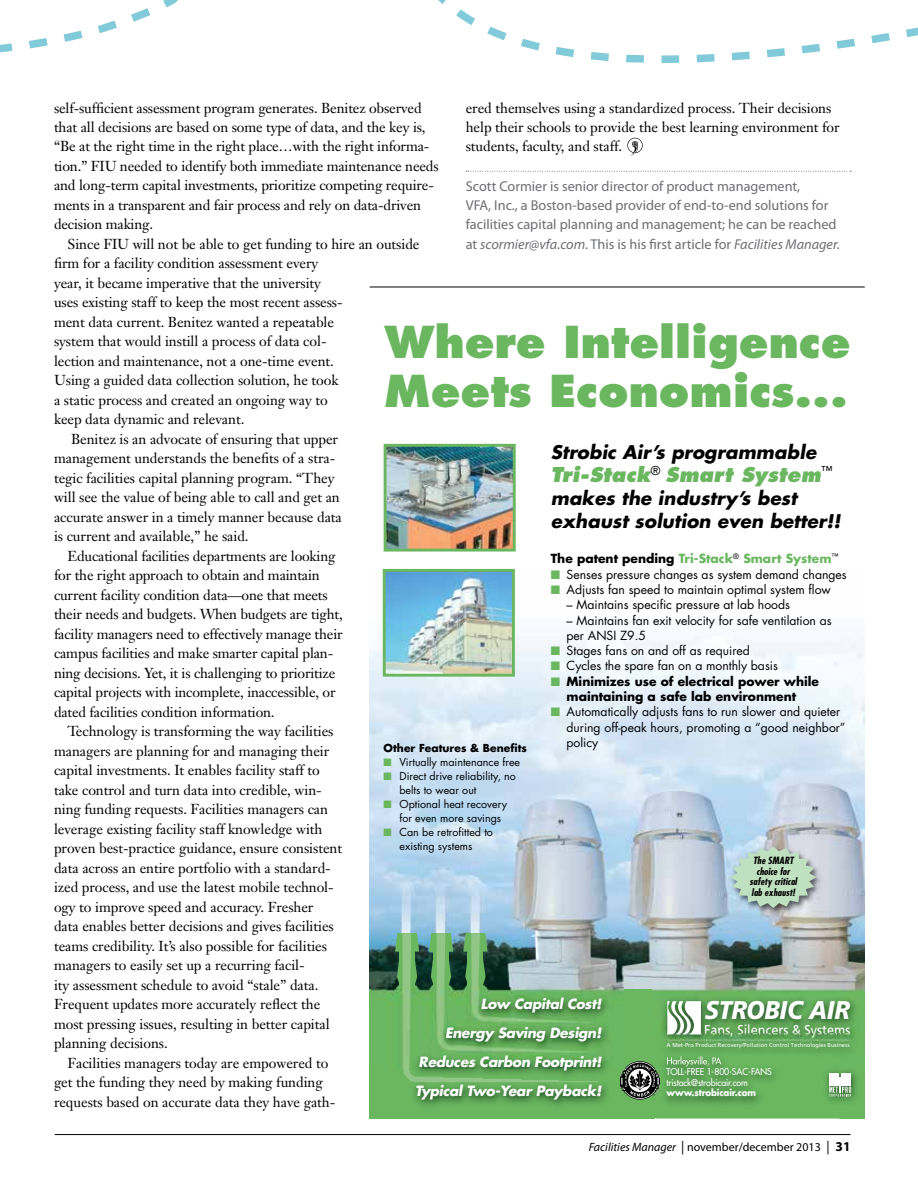
<style>
.page{position:relative;width:918px;height:1188px;background:#fff}
.page>*{position:absolute;margin:0;border:0;box-sizing:border-box;transform-origin:0 0}
.t1{font:800 42.9px/48.9px "Futura";color:#6ab760}
.t2{font:italic 900 25.65px "Frutiger";color:#fff;scale:.9 1}
.t3{font:italic 800 19.95px "Futura";color:#6ab760}
.t4{font:italic 700 18.3px/23px "Futura";letter-spacing:.005em;color:#000}
.t5{font:14.25px/19.5px "Janson Text";letter-spacing:-.005em;color:#000}
.t6{font:14.25px/19.5px "Myriad Pro";color:#6d6e71}
.t7{font:14.25px "Frutiger";color:#fff;scale:.89 1}
.t8{font:italic 700 13.8px/29.1px "Futura";letter-spacing:-.02em;color:#fff;text-align:right}
.t9{font:12.3px/15.3px "Futura";color:#000}
.t10{font:700 12.3px/15.3px "Futura";color:#000;text-align:center}
.t11{font:700 12.3px "Futura";color:#6ab760}
.t12{font:12px "Myriad Pro";color:#000}
.t13{font:10.65px/14.1px "Futura";color:#000}
.t14{font:700 10.65px "Futura";color:#000}
.t15{font:italic 700 condensed 9.75px/10.5px "Futura";color:#000;text-align:center}
.t16{font:9.15px/10.6px "Futura";letter-spacing:-.015em;color:#fff;scale:.95 1}
.t17{font:700 9.15px "Futura";letter-spacing:-.01em;color:#fff;scale:.95 1}
.t18{font:5.7px "Frutiger";letter-spacing:.005em;color:#fff}
.s1{font-style:italic}
.s2{color:#000}
.s3{color:#6ab760}
.s4{font-size:13.5px}
.s5{font-weight:700;font-size:13.5px}
</style>
<div class="page">
<hr style="left:55px;top:1134px;width:795px;height:1px;background:#000">
<svg style="left:466px;top:171px;width:385px;height:1px"></svg>
<svg style="left:0;top:0;width:178px;height:53px"></svg>
<svg style="left:438px;top:0;width:480px;height:156px"></svg>
<img style="left:370px;top:443px;width:495px;height:676px">
<hr style="left:370px;top:287px;width:495px;height:1px;background:#000">
<p class="t5" style="left:54px;top:98px;width:386px">self-sufficient assessment program generates. Benitez observed that all decisions are based on some type of data, and the key is, “Be at the right time in the right place…with the right informa&shy;tion.” FIU needed to identify both immediate maintenance needs and long-term capital investments, prioritize competing require&shy;ments in a transparent and fair process and rely on data-driven decision making.</p>
<p class="t5" style="left:67px;top:234px;width:354px">Since FIU will not be able to get funding to hire an outside</p>
<p class="t5" style="left:54px;top:254px;width:266px">firm for a facility condition assessment every</p>
<p class="t5" style="left:54px;top:273px;width:269px">year, it became imperative that the university</p>
<p class="t5" style="left:54px;top:293px;width:290px">uses existing staff to keep the most recent assess-</p>
<p class="t5" style="left:54px;top:312px;width:282px">ment data current. Benitez wanted a repeatable</p>
<p class="t5" style="left:54px;top:332px;width:274px">system that would instill a process of data col-</p>
<p class="t5" style="left:54px;top:351px;width:281px">lection and maintenance, not a one-time event.</p>
<p class="t5" style="left:54px;top:371px;width:286px">Using a guided data collection solution, he took</p>
<p class="t5" style="left:54px;top:390px;width:275px">a static process and created an ongoing way to</p>
<p class="t5" style="left:54px;top:410px;width:192px">keep data dynamic and relevant.</p>
<p class="t5" style="left:71px;top:429px;width:269px">Benitez is an advocate of ensuring that upper</p>
<p class="t5" style="left:54px;top:449px;width:283px">management understands the benefits of a stra-</p>
<p class="t5" style="left:54px;top:468px;width:282px">tegic facilities capital planning program. “They</p>
<p class="t5" style="left:54px;top:488px;width:287px">will see the value of being able to call and get an</p>
<p class="t5" style="left:54px;top:507px;width:289px">accurate answer in a timely manner because data</p>
<p class="t5" style="left:54px;top:527px;width:196px">is current and available,” he said.</p>
<p class="t5" style="left:67px;top:546px;width:270px">Educational facilities departments are looking</p>
<p class="t5" style="left:54px;top:566px;width:267px">for the right approach to obtain and maintain</p>
<p class="t5" style="left:54px;top:585px;width:275px">current facility condition data—one that meets</p>
<p class="t5" style="left:54px;top:605px;width:290px">their needs and budgets. When budgets are tight,</p>
<p class="t5" style="left:54px;top:624px;width:290px">facility managers need to effectively manage their</p>
<p class="t5" style="left:54px;top:644px;width:281px">campus facilities and make smarter capital plan-</p>
<p class="t5" style="left:54px;top:663px;width:283px">ning decisions. Yet, it is challenging to prioritize</p>
<p class="t5" style="left:54px;top:683px;width:283px">capital projects with incomplete, inaccessible, or</p>
<p class="t5" style="left:54px;top:702px;width:222px">dated facilities condition information.</p>
<p class="t5" style="left:67px;top:722px;width:268px">Technology is transforming the way facilities</p>
<p class="t5" style="left:54px;top:741px;width:277px">managers are planning for and managing their</p>
<p class="t5" style="left:54px;top:760px;width:267px">capital investments. It enables facility staff to</p>
<p class="t5" style="left:54px;top:780px;width:269px">take control and turn data into credible, win-</p>
<p class="t5" style="left:54px;top:799px;width:276px">ning funding requests. Facilities managers can</p>
<p class="t5" style="left:54px;top:819px;width:270px">leverage existing facility staff knowledge with</p>
<p class="t5" style="left:54px;top:838px;width:290px">proven best-practice guidance, ensure consistent</p>
<p class="t5" style="left:54px;top:858px;width:278px">data across an entire portfolio with a standard-</p>
<p class="t5" style="left:54px;top:877px;width:281px">ized process, and use the latest mobile technol-</p>
<p class="t5" style="left:54px;top:897px;width:261px">ogy to improve speed and accuracy. Fresher</p>
<p class="t5" style="left:54px;top:916px;width:281px">data enables better decisions and gives facilities</p>
<p class="t5" style="left:54px;top:936px;width:275px">teams credibility. It’s also possible for facilities</p>
<p class="t5" style="left:54px;top:955px;width:252px">managers to easily set up a recurring facil-</p>
<p class="t5" style="left:54px;top:975px;width:266px">ity assessment schedule to avoid “stale” data.</p>
<p class="t5" style="left:54px;top:994px;width:268px">Frequent updates more accurately reflect the</p>
<p class="t5" style="left:54px;top:1014px;width:277px">most pressing issues, resulting in better capital</p>
<p class="t5" style="left:54px;top:1033px;width:115px">planning decisions.</p>
<p class="t5" style="left:67px;top:1053px;width:262px">Facilities managers today are empowered to</p>
<p class="t5" style="left:54px;top:1072px;width:270px">get the funding they need by making funding</p>
<p class="t5" style="left:54px;top:1092px;width:283px">requests based on accurate data they have gath-</p>
<p class="t5" style="left:466px;top:98px;width:376px">ered themselves using a standardized process. Their decisions help their schools to provide the best learning environment for students, faculty, and staff.</p>
<p class="t6" style="left:466px;top:176px;width:376px">Scott Cormier is senior director of product management,<br>VFA, Inc., a Boston-based provider of end-to-end solutions for facilities capital planning and management; he can be reached at <span class="s1">scormier@vfa.com</span>. This is his first article for <span class="s1">Facilities Manager.</span></p>
<h1 class="t1" style="left:384px;top:317px;width:468px">Where Intelligence<br>Meets Economics...</h1>
<p class="t4" style="left:551px;top:441px;width:267px">Strobic Air’s programmable</p>
<h3 class="t3" style="left:551px;top:462px;width:283px">Tri-Stack<sup>®</sup> Smart System<sup>™</sup></h3>
<p class="t4" style="left:551px;top:486px;width:291px">makes the industry’s best exhaust solution even better!!</p>
<p class="t11" style="left:551px;top:551px;width:289px"><span class="s2">The patent pending</span> Tri-Stack<sup>®</sup> Smart System<sup>™</sup></p>
<p class="t9" style="left:551px;top:567px;width:298px"><span class="s3">■</span> Senses pressure changes as system demand changes</p>
<p class="t9" style="left:551px;top:582px;width:282px"><span class="s3">■</span> Adjusts fan speed to maintain optimal system flow</p>
<p class="t9" style="left:567px;top:597px;width:225px">– Maintains specific pressure at lab hoods</p>
<p class="t9" style="left:567px;top:612px;width:267px">– Maintains fan exit velocity for safe ventilation as per ANSI Z9.5</p>
<p class="t9" style="left:551px;top:643px;width:201px"><span class="s3">■</span> Stages fans on and off as required</p>
<p class="t9" style="left:551px;top:658px;width:229px"><span class="s3">■</span> Cycles the spare fan on a monthly basis</p>
<p class="t10" style="left:551px;top:673px;width:270px"><span class="s3">■</span> Minimizes use of electrical power while maintaining a safe lab environment</p>
<p class="t9" style="left:567px;top:704px;width:280px;text-indent:-16px"><span class="s3">■</span> Automatically adjusts fans to run slower and quieter during off-peak hours, promoting a “good neighbor”</p>
<p class="t14" style="left:384px;top:741px;width:145px">Other Features &amp; Benefits</p>
<p class="t9" style="left:567px;top:735px;width:33px">policy</p>
<p class="t13" style="left:384px;top:755px;width:138px"><span class="s3">■</span> Virtually maintenance free</p>
<p class="t13" style="left:399px;top:769px;width:118px;text-indent:-16px"><span class="s3">■</span> Direct drive reliability, no belts to wear out</p>
<p class="t13" style="left:399px;top:797px;width:109px;text-indent:-16px"><span class="s3">■</span> Optional heat recovery for even more savings</p>
<p class="t13" style="left:384px;top:825px;width:111px;text-align:center"><span class="s3">■</span> Can be retrofitted to existing systems</p>
<p class="t15" style="left:750px;top:856px;width:49px">The SMART choice for safety critical lab exhaust!</p>
<p class="t8" style="left:415px;top:989px;width:188px">Low Capital Cost!<br>Energy Saving Design!<br>Reduces Carbon Footprint!<br>Typical Two-Year Payback!</p>
<h2 class="t2" style="left:705px;top:995px;width:163px">STROBIC AIR</h2>
<p class="t7" style="left:704px;top:1021px;width:166px">Fans, Silencers &amp; Systems</p>
<p class="t18" style="left:667px;top:1042px;width:184px">A Met-Pro Product Recovery/Pollution Control Technologies Business</p>
<p class="t16" style="left:667px;top:1066px;width:112px">TOLL-FREE 1-800-SAC-FANS tristack@strobicair.com</p>
<p class="t17" style="left:667px;top:1087px;width:96px">www.strobicair.com</p>
<p class="t12" style="left:589px;top:1139px;width:263px"><span class="s1">Facilities Manager</span> <span class="s4">|</span> november/december 2013 <span class="s4">|</span> <span class="s5">31</span></p>
</div>
